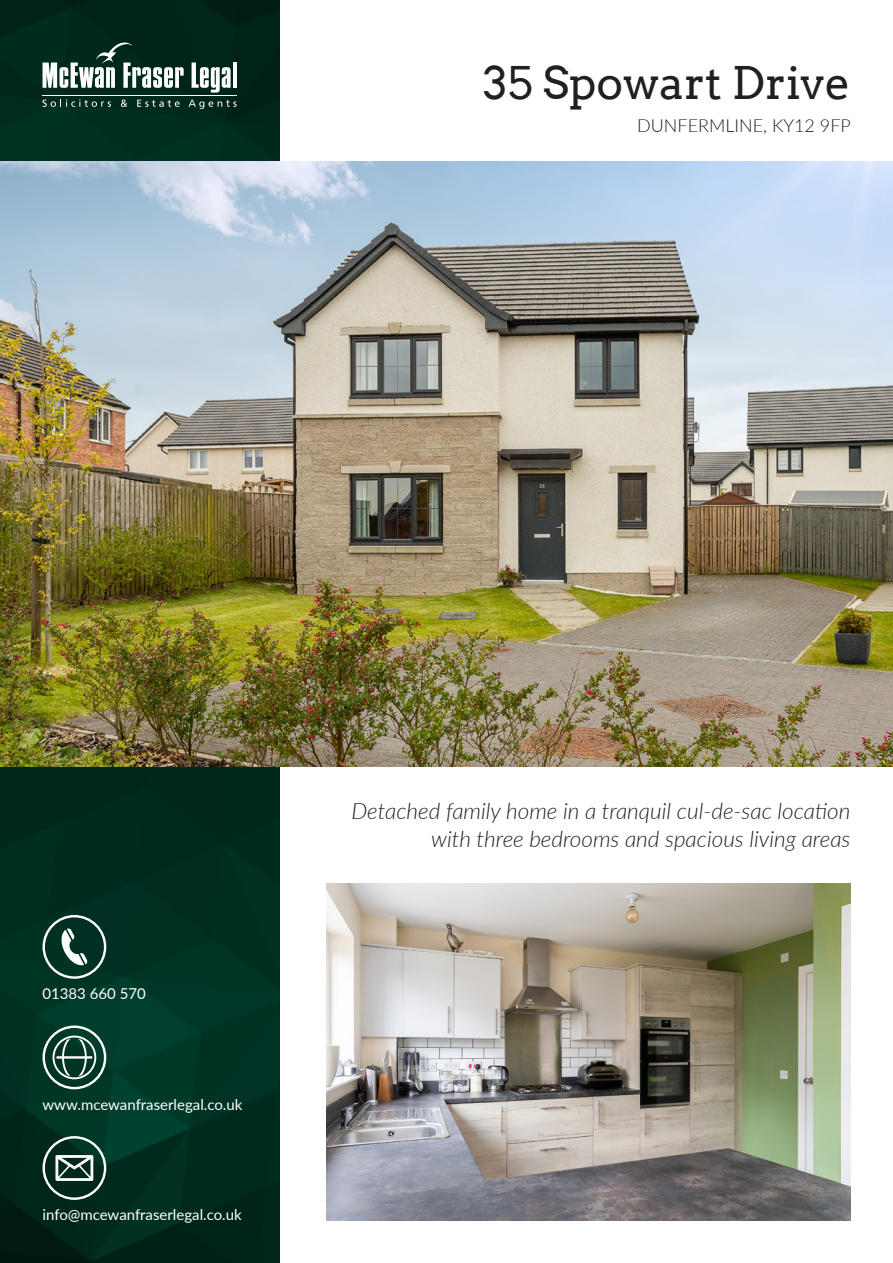
<style>
.page{position:relative;width:893px;height:1263px;background:#fff}
.page>*{position:absolute;margin:0;border:0;box-sizing:border-box;transform-origin:0 0}
.t1{font:45px "Arvo";color:#231f20}
.t2{font:italic 300 22.5px/27px "Lato";color:#231f20;text-align:right}
.t3{font:300 18px "Lato";color:#231f20}
.t4{font:15px "Lato";color:#fff}
</style>
<div class="page">
<img style="left:0;top:0;width:279px;height:1263px">
<img style="left:0;top:162px;width:893px;height:605px">
<svg style="left:43px;top:43px;width:141px;height:45px"></svg>
<svg style="left:192px;top:63px;width:39px;height:30px"></svg>
<hr style="left:233px;top:63px;width:4px;height:25px;background:#fff">
<hr style="left:43px;top:95px;width:194px;height:1px;background:#fff">
<svg style="left:43px;top:99px;width:68px;height:8px"></svg>
<svg style="left:121px;top:100px;width:6px;height:7px"></svg>
<svg style="left:137px;top:100px;width:43px;height:7px"></svg>
<svg style="left:189px;top:100px;width:48px;height:9px"></svg>
<img style="left:326px;top:883px;width:524px;height:337px">
<svg style="left:43px;top:915px;width:63px;height:64px;background:#335a4f"></svg>
<svg style="left:43px;top:1025px;width:63px;height:64px;background:#3a6559"></svg>
<svg style="left:43px;top:1136px;width:63px;height:64px;background:#3a5b52"></svg>
<h1 class="t1" style="left:483px;top:55px;width:369px">35 Spowart Drive</h1>
<p class="t3" style="left:637px;top:113px;width:215px">DUNFERMLINE, KY12 9FP</p>
<p class="t4" style="left:43px;top:983px;width:105px">01383 660 570</p>
<p class="t4" style="left:43px;top:1094px;width:201px">www.mcewanfraserlegal.co.uk</p>
<p class="t4" style="left:43px;top:1204px;width:201px">info@mcewanfraserlegal.co.uk</p>
<p class="t2" style="left:351px;top:797px;width:500px">Detached family home in a tranquil cul-de-sac location with three bedrooms and spacious living areas</p>
</div>
